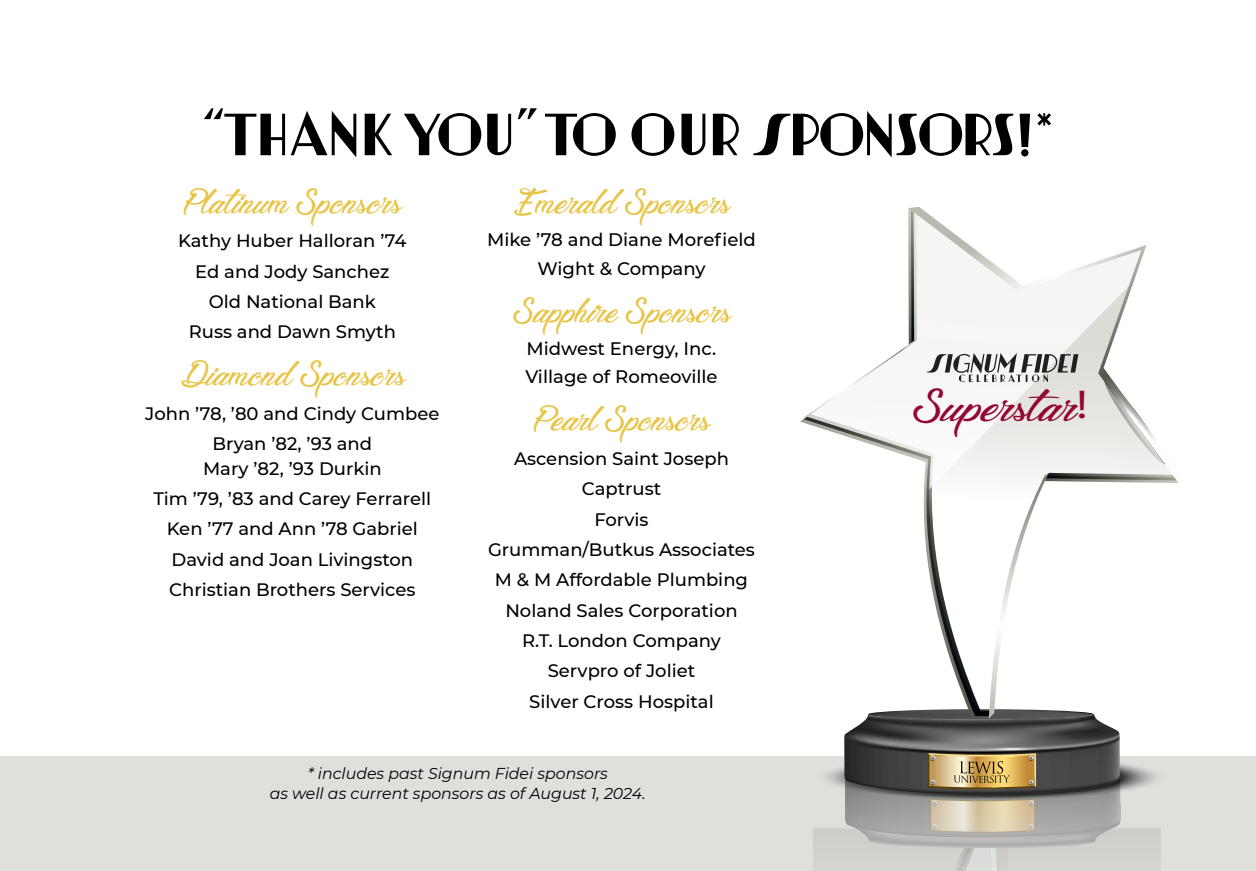
<style>
.page{position:relative;width:1256px;height:871px;background:#fff}
.page>*{position:absolute;margin:0;border:0;box-sizing:border-box;transform-origin:0 0}
.t1{font:59.4px "Artisual Deco Regular PERSONALUSEONLY PERSONALUSEONLY";letter-spacing:-.06em;color:#000}
.t2{font:40.27px "Legendary Hollywood";color:#940732;scale:1.2 1}
.t3{font:31.05px "Legendary Hollywood";color:#e8c446;scale:1.1 1}
.t4{font:500 18px/30.4px "Montserrat";color:#000;text-align:center}
.t5{font:italic 15.75px/20.2px "Montserrat";color:#000;text-align:center}
.s1{font-family:"Myriad Pro"}
</style>
<div class="page">
<div style="left:0;top:756px;width:1256px;height:115px;background:#dfdfdc"></div>
<svg style="left:908px;top:207px;width:263px;height:266px"></svg>
<svg style="left:1141px;top:380px;width:25px;height:85px"></svg>
<svg style="left:813px;top:473px;width:365px;height:398px"></svg>
<svg style="left:807px;top:212px;width:334px;height:277px"></svg>
<svg style="left:927px;top:353px;width:151px;height:29px"></svg>
<h1 class="t1" style="left:202px;top:87px;width:853px">“THANK YOU” TO OUR SPONSORS!*</h1>
<h3 class="t3" style="left:183px;top:182px;width:200px">Platinum Sponsors</h3>
<p class="t4" style="left:178px;top:225px;width:230px">Kathy Huber Halloran ’74<br>Ed and Jody Sanchez<br>Old National Bank<br>Russ and Dawn Smyth</p>
<h3 class="t3" style="left:179px;top:354px;width:207px">Diamond Sponsors</h3>
<p class="t4" style="left:145px;top:397px;width:296px">John ’78, ’80 and Cindy Cumbee<br>Bryan ’82, ’93 and</p>
<p class="t4" style="left:153px;top:452px;width:279px">Mary ’82, ’93 Durkin<br>Tim ’79, ’83 and Carey Ferrarell<br>Ken ’77 and Ann ’78 Gabriel<br>David and Joan Livingston<br>Christian Brothers Services</p>
<h3 class="t3" style="left:513px;top:182px;width:199px">Emerald Sponsors</h3>
<p class="t4" style="left:487px;top:224px;width:270px;line-height:28.8px">Mike ’78 and Diane Morefield<br>Wight &amp; Company</p>
<h3 class="t3" style="left:512px;top:291px;width:200px">Sapphire Sponsors</h3>
<p class="t4" style="left:525px;top:333px;width:194px;line-height:28.8px;text-align:left">Midwest Energy, Inc.<br>Village of Romeoville</p>
<h3 class="t3" style="left:533px;top:399px;width:162px">Pearl Sponsors</h3>
<p class="t4" style="left:488px;top:442px;width:268px">Ascension Saint Joseph<br>Captrust<br>Forvis<br>Grumman/Butkus Associates<br>M &amp; M Affordable Plumbing<br>Noland Sales Corporation<br>R.T. London Company<br>Servpro of Joliet<br>Silver Cross Hospital</p>
<h2 class="t2" style="left:911px;top:380px;width:148px">Superstar<span class="s1">!</span></h2>
<p class="t5" style="left:270px;top:762px;width:378px">* includes past Signum Fidei sponsors<br>as well as current sponsors as of August 1, 2024.</p>
</div>
